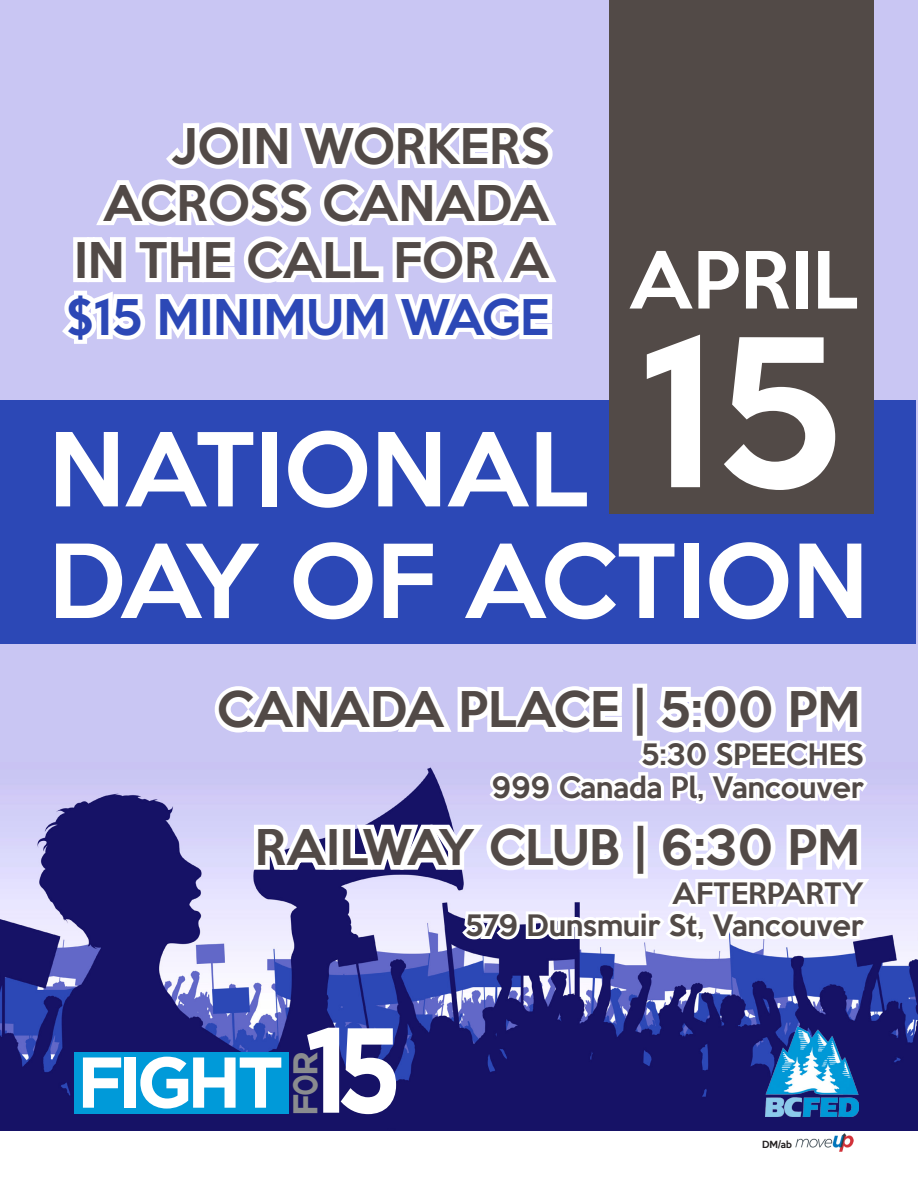
<style>
.page{position:relative;width:918px;height:1188px;background:#fff}
.page>*{position:absolute;margin:0;border:0;box-sizing:border-box;transform-origin:0 0}
.t1{font:500 187.5px "Keep Calm";color:#fff}
.t2{font:700 120.6px "Gotham";color:#fff;scale:.87 1}
.t3{font:500 93px "Keep Calm";color:#fff}
.t4{font:500 72px "Keep Calm";color:#fff}
.t5{font:700 71.7px "Gotham";letter-spacing:-.08em;color:#fff}
.t6{font:500 45px "Keep Calm";color:#524a47}
.t7{font:500 45px "Keep Calm";color:#2c48b6}
.t8{font:700 34.35px "Gotham";color:#8a8c8f}
.t9{font:500 27px "Keep Calm";color:#524a47}
.t10{font:500 9px "Keep Calm";color:#231f20}
</style>
<div class="page">
<div style="left:0;top:1px;width:918px;height:765px;background:#c9c6f3"></div>
<img style="left:0;top:766px;width:918px;height:365px">
<div style="left:0;top:401px;width:916px;height:243px;background:#2c48b6"></div>
<div style="left:609px;top:277px;width:265px;height:236px;background:#524a47"></div>
<svg style="left:62px;top:122px;width:495px;height:222px"></svg>
<div style="left:609px;top:0;width:265px;height:283px;background:#524a47"></div>
<svg style="left:208px;top:683px;width:667px;height:267px"></svg>
<img style="left:796px;top:1133px;width:58px;height:19px">
<img style="left:765px;top:1027px;width:93px;height:89px">
<div style="left:75px;top:1052px;width:214px;height:61px;background:#009ad9"></div>
<p class="t6" style="left:171px;top:107px;width:380px">JOIN WORKERS</p>
<p class="t6" style="left:103px;top:164px;width:448px">ACROSS CANADA</p>
<p class="t6" style="left:74px;top:221px;width:477px">IN THE CALL FOR A</p>
<p class="t7" style="left:67px;top:278px;width:484px">$15 MINIMUM WAGE</p>
<p class="t4" style="left:629px;top:218px;width:230px">APRIL</p>
<p class="t1" style="left:639px;top:250px;width:205px">15</p>
<p class="t3" style="left:49px;top:389px;width:541px">NATIONAL</p>
<p class="t3" style="left:49px;top:501px;width:821px">DAY OF ACTION</p>
<p class="t6" style="left:217px;top:671px;width:645px">CANADA PLACE | 5:00 PM</p>
<p class="t9" style="left:641px;top:731px;width:224px">5:30 SPEECHES</p>
<p class="t9" style="left:491px;top:763px;width:374px">999 Canada Pl, Vancouver</p>
<p class="t6" style="left:255px;top:808px;width:606px">RAILWAY CLUB | 6:30 PM</p>
<p class="t5" style="left:77px;top:1035px;width:208px">FIGHT</p>
<p class="t2" style="left:305px;top:990px;width:114px">15</p>
<p class="t8" style="left:283px;top:1116px;width:66px;rotate:-90deg">FOR</p>
<p class="t9" style="left:672px;top:869px;width:193px">AFTERPARTY</p>
<p class="t9" style="left:465px;top:902px;width:401px">579 Dunsmuir St, Vancouver</p>
<p class="t10" style="left:762px;top:1136px;width:31px">DM/ab</p>
</div>
